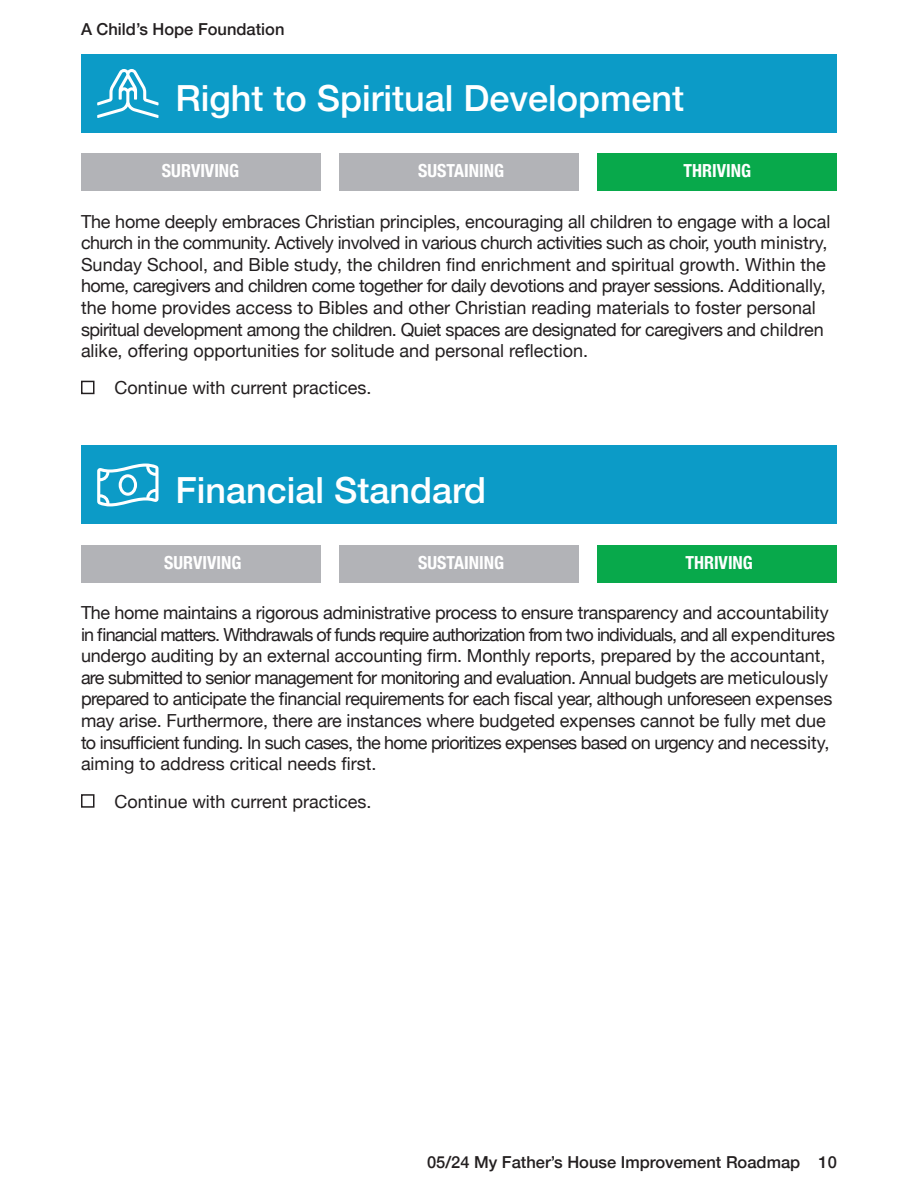
<style>
.page{position:relative;width:918px;height:1188px;background:#fff}
.page>*{position:absolute;margin:0;border:0;box-sizing:border-box;transform-origin:0 0}
.t1{font:500 36px "Helvetica Neue";color:#fff}
.Body{font:18px/21.6px "Helvetica Neue";letter-spacing:-.02em;color:#231f20}
.Body-2{font:18px "Helvetica Neue";color:#231f20}
.Table_Header{font:700 condensed 18px "Helvetica Neue";color:#fff}
.Numbering{font:500 16.5px "Helvetica Neue";color:#231f20}
</style>
<div class="page">
<div style="left:81px;top:54px;width:756px;height:79px;background:#0c9bc7"></div>
<div style="left:81px;top:446px;width:756px;height:78px;background:#0c9bc7"></div>
<svg style="left:97px;top:69px;width:62px;height:49px"></svg>
<svg style="left:97px;top:464px;width:62px;height:42px"></svg>
<div style="left:81px;top:794px;width:13px;height:14px;border:2px solid #231f20"></div>
<div style="left:81px;top:381px;width:13px;height:13px;border:2px solid #231f20"></div>
<div style="left:81px;top:153px;width:239px;height:37px;background:#b2b3b7"></div>
<div style="left:81px;top:545px;width:239px;height:37px;background:#b2b3b7"></div>
<div style="left:339px;top:153px;width:240px;height:37px;background:#b2b3b7"></div>
<div style="left:339px;top:545px;width:240px;height:37px;background:#b2b3b7"></div>
<div style="left:598px;top:153px;width:239px;height:37px;background:#08a94b"></div>
<div style="left:598px;top:545px;width:239px;height:37px;background:#08a94b"></div>
<p class="Numbering" style="left:81px;top:16px;width:205px">A Child’s Hope Foundation</p>
<h3 class="t1" style="left:176px;top:69px;width:510px">Right to Spiritual Development</h3>
<p class="Table_Header" style="left:162px;top:156px;width:79px">SURVIVING</p>
<p class="Table_Header" style="left:418px;top:156px;width:87px">SUSTAINING</p>
<p class="Table_Header" style="left:684px;top:156px;width:69px">THRIVING</p>
<p class="Body" style="left:81px;top:211px;width:751px">The home deeply embraces Christian principles, encouraging all children to engage with a local church in the community. Actively involved in various church activities such as choir, youth ministry, Sunday School, and Bible study, the children find enrichment and spiritual growth. Within the home, caregivers and children come together for daily devotions and prayer sessions. Additionally, the home provides access to Bibles and other Christian reading materials to foster personal spiritual development among the children. Quiet spaces are designated for caregivers and children alike, offering opportunities for solitude and personal reflection.</p>
<p class="Body-2" style="left:115px;top:375px;width:258px">Continue with current practices.</p>
<h3 class="t1" style="left:176px;top:461px;width:312px">Financial Standard</h3>
<p class="Table_Header" style="left:164px;top:547px;width:79px">SURVIVING</p>
<p class="Table_Header" style="left:418px;top:547px;width:87px">SUSTAINING</p>
<p class="Table_Header" style="left:685px;top:547px;width:69px">THRIVING</p>
<p class="Body" style="left:81px;top:603px;width:756px">The home maintains a rigorous administrative process to ensure transparency and accountability in financial matters. Withdrawals of funds require authorization from two individuals, and all expenditures undergo auditing by an external accounting firm. Monthly reports, prepared by the accountant, are submitted to senior management for monitoring and evaluation. Annual budgets are meticulously prepared to anticipate the financial requirements for each fiscal year, although unforeseen expenses may arise. Furthermore, there are instances where budgeted expenses cannot be fully met due to insufficient funding. In such cases, the home prioritizes expenses based on urgency and necessity, aiming to address critical needs first.</p>
<p class="Body-2" style="left:115px;top:788px;width:258px">Continue with current practices.</p>
<p class="Numbering" style="left:427px;top:1149px;width:411px">05/24 My Father’s House Improvement Roadmap 10</p>
</div>
